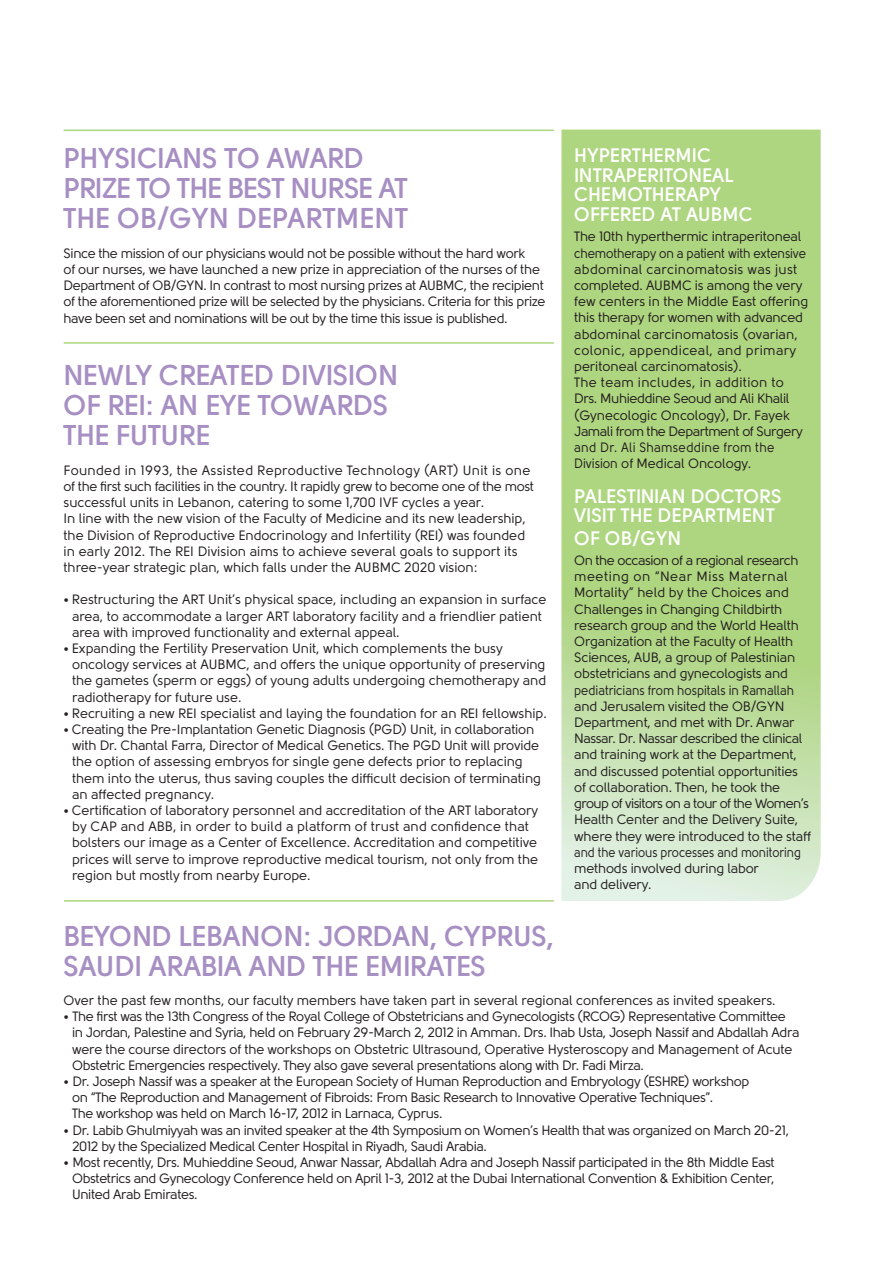
<style>
.page{position:relative;width:893px;height:1263px;background:#fff}
.page>*{position:absolute;margin:0;border:0;box-sizing:border-box;transform-origin:0 0}
.t1{font:700 28.5px/30px "Solomon";letter-spacing:-.01em;color:#a78fc3}
.t2{font:700 19.5px/19.5px "Solomon";color:#fff}
.t3{font:13.5px/16.2px "Solomon";letter-spacing:-.01em;color:#231f20}
</style>
<div class="page">
<svg style="left:561px;top:130px;width:260px;height:771px;background:#b8da93"></svg>
<hr style="left:64px;top:342px;width:490px;height:2px;background:#aed57f">
<hr style="left:64px;top:900px;width:490px;height:2px;background:#aed57f">
<hr style="left:64px;top:130px;width:490px;height:1px;background:#aed57f">
<h1 class="t1" style="left:64px;top:146px;width:346px">PHYSICIANS TO AWARD<br>PRIZE TO THE BEST NURSE AT<br>THE OB/GYN DEPARTMENT</h1>
<p class="t3" style="left:64px;top:246px;width:483px">Since the mission of our physicians would not be possible without the hard work<br>of our nurses, we have launched a new prize in appreciation of the nurses of the Department of OB/GYN. In contrast to most nursing prizes at AUBMC, the recipient of the aforementioned prize will be selected by the physicians. Criteria for this prize have been set and nominations will be out by the time this issue is published.</p>
<h1 class="t1" style="left:64px;top:363px;width:337px">NEWLY CREATED DIVISION<br>OF REI: AN EYE TOWARDS<br>THE FUTURE</h1>
<p class="t3" style="left:64px;top:463px;width:472px">Founded in 1993, the Assisted Reproductive Technology (ART) Unit is one of the first such facilities in the country. It rapidly grew to become one of the most successful units in Lebanon, catering to some 1,700 IVF cycles a year.<br>In line with the new vision of the Faculty of Medicine and its new leadership, the Division of Reproductive Endocrinology and Infertility (REI) was founded in early 2012. The REI Division aims to achieve several goals to support its three-year strategic plan, which falls under the AUBMC 2020 vision:</p>
<p class="t3" style="left:72px;top:593px;width:476px;text-indent:-9px">• Restructuring the ART Unit’s physical space, including an expansion in surface area, to accommodate a larger ART laboratory facility and a friendlier patient area with improved functionality and external appeal.</p>
<p class="t3" style="left:72px;top:641px;width:476px;text-indent:-9px">• Expanding the Fertility Preservation Unit, which complements the busy oncology services at AUBMC, and offers the unique opportunity of preserving the gametes (sperm or eggs) of young adults undergoing chemotherapy and radiotherapy for future use.</p>
<p class="t3" style="left:64px;top:706px;width:485px">• Recruiting a new REI specialist and laying the foundation for an REI fellowship.</p>
<p class="t3" style="left:72px;top:722px;width:470px;text-indent:-9px">• Creating the Pre-Implantation Genetic Diagnosis (PGD) Unit, in collaboration with Dr. Chantal Farra, Director of Medical Genetics. The PGD Unit will provide the option of assessing embryos for single gene defects prior to replacing them into the uterus, thus saving couples the difficult decision of terminating an affected pregnancy.</p>
<p class="t3" style="left:72px;top:803px;width:468px;text-indent:-9px">• Certification of laboratory personnel and accreditation of the ART laboratory by CAP and ABB, in order to build a platform of trust and confidence that bolsters our image as a Center of Excellence. Accreditation and competitive prices will serve to improve reproductive medical tourism, not only from the region but mostly from nearby Europe.</p>
<h2 class="t2" style="left:574px;top:148px;width:180px">HYPERTHERMIC<br>INTRAPERITONEAL<br>CHEMOTHERAPY<br>OFFERED AT AUBMC</h2>
<p class="t3" style="left:574px;top:230px;width:236px">The 10th hyperthermic intraperitoneal chemotherapy on a patient with extensive abdominal carcinomatosis was just completed. AUBMC is among the very few centers in the Middle East offering this therapy for women with advanced abdominal carcinomatosis (ovarian, colonic, appendiceal, and primary peritoneal carcinomatosis).<br>The team includes, in addition to Drs. Muhieddine Seoud and Ali Khalil (Gynecologic Oncology), Dr. Fayek Jamali from the Department of Surgery and Dr. Ali Shamseddine from the Division of Medical Oncology.</p>
<h2 class="t2" style="left:574px;top:488px;width:209px">PALESTINIAN DOCTORS<br>VISIT THE DEPARTMENT</h2>
<h2 class="t2" style="left:574px;top:530px;width:109px">OF OB/GYN</h2>
<p class="t3" style="left:574px;top:553px;width:238px">On the occasion of a regional research meeting on “Near Miss Maternal Mortality” held by the Choices and Challenges in Changing Childbirth research group and the World Health Organization at the Faculty of Health Sciences, AUB, a group of Palestinian obstetricians and gynecologists and pediatricians from hospitals in Ramallah and Jerusalem visited the OB/GYN Department, and met with Dr. Anwar Nassar. Dr. Nassar described the clinical and training work at the Department, and discussed potential opportunities of collaboration. Then, he took the group of visitors on a tour of the Women’s Health Center and the Delivery Suite, where they were introduced to the staff and the various processes and monitoring methods involved during labor<br>and delivery.</p>
<h1 class="t1" style="left:64px;top:924px;width:492px">BEYOND LEBANON: JORDAN, CYPRUS,<br>SAUDI ARABIA AND THE EMIRATES</h1>
<p class="t3" style="left:64px;top:993px;width:713px">Over the past few months, our faculty members have taken part in several regional conferences as invited speakers.</p>
<p class="t3" style="left:72px;top:1010px;width:729px;text-indent:-9px">• The first was the 13th Congress of the Royal College of Obstetricians and Gynecologists (RCOG) Representative Committee in Jordan, Palestine and Syria, held on February 29-March 2, 2012 in Amman. Drs. Ihab Usta, Joseph Nassif and Abdallah Adra were the course directors of the workshops on Obstetric Ultrasound, Operative Hysteroscopy and Management of Acute Obstetric Emergencies respectively. They also gave several presentations along with Dr. Fadi Mirza.</p>
<p class="t3" style="left:72px;top:1074px;width:679px;text-indent:-9px">• Dr. Joseph Nassif was a speaker at the European Society of Human Reproduction and Embryology (ESHRE) workshop on “The Reproduction and Management of Fibroids: From Basic Research to Innovative Operative Techniques”.<br>The workshop was held on March 16-17, 2012 in Larnaca, Cyprus.</p>
<p class="t3" style="left:72px;top:1123px;width:718px;text-indent:-9px">• Dr. Labib Ghulmiyyah was an invited speaker at the 4th Symposium on Women’s Health that was organized on March 20-21,<br>2012 by the Specialized Medical Center Hospital in Riyadh, Saudi Arabia.</p>
<p class="t3" style="left:72px;top:1155px;width:704px;text-align:justify;text-indent:-9px">• Most recently, Drs. Muhieddine Seoud, Anwar Nassar, Abdallah Adra and Joseph Nassif participated in the 8th Middle East Obstetrics and Gynecology Conference held on April 1-3, 2012 at the Dubai International Convention &amp; Exhibition Center, United Arab Emirates.</p>
</div>
